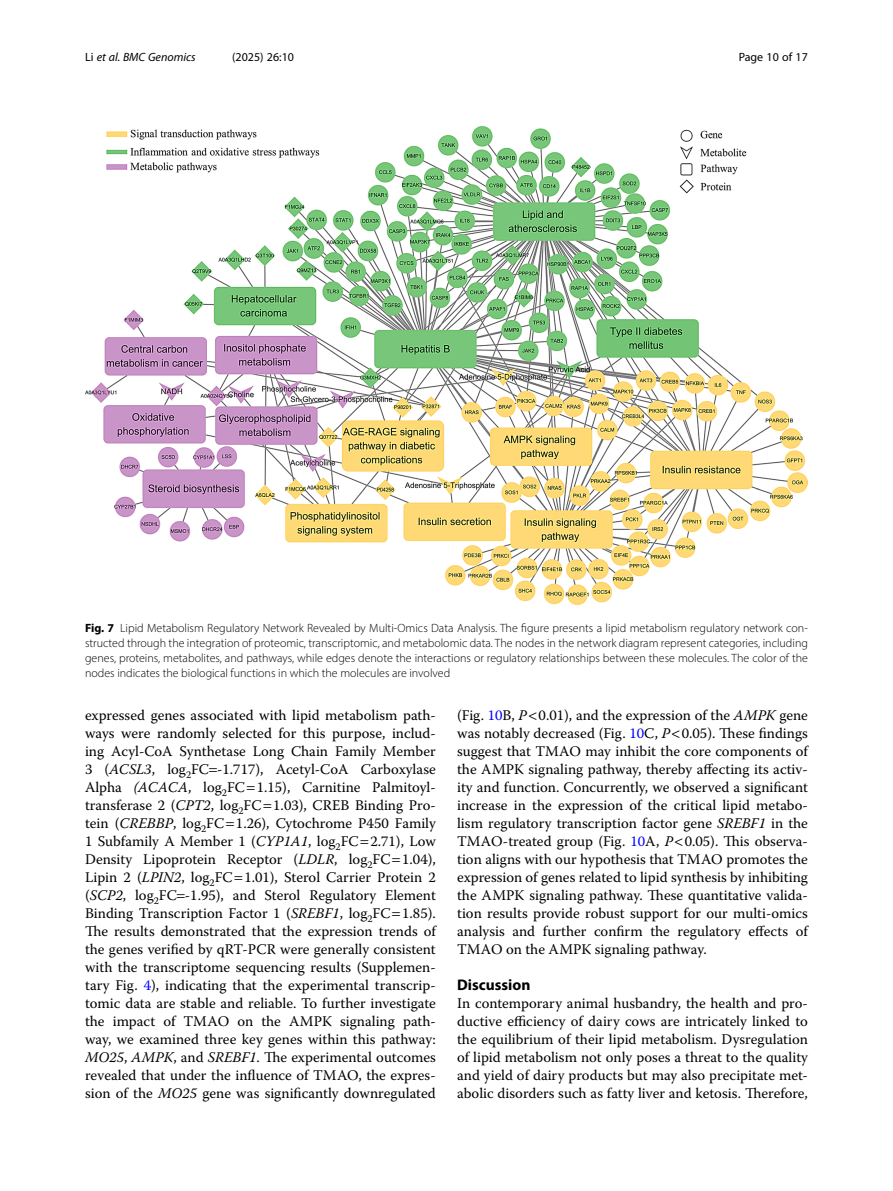
<style>
.page{position:relative;width:893px;height:1191px;background:#fff}
.page>*{position:absolute;margin:0;border:0;box-sizing:border-box;transform-origin:0 0}
.Head_1{font:700 15.45px "Myriad Pro";color:#000}
.Body_Text{font:14.7px/18px "Warnock Pro";color:#000;text-align:justify}
.Figure_Caption{font:300 12px/15px "Myriad Pro";color:#000;text-align:justify}
.t1{font:12px "Myriad Pro";color:#000}
.t2{font:italic 12px "Myriad Pro";color:#000}
.s1{font-style:normal}
.s2{font-weight:700}
.s3{font-style:italic}
.s4{color:#00f}
</style>
<div class="page">
<img style="left:85px;top:126px;width:723px;height:478px">
<p class="t2" style="left:85px;top:50px;width:112px"><span class="s1">Li</span> et al. BMC Genomics</p>
<p class="t1" style="left:232px;top:50px;width:63px">(2025) 26:10</p>
<p class="t1" style="left:739px;top:50px;width:71px">Page 10 of 17</p>
<p class="Figure_Caption" style="left:85px;top:620px;width:724px"><span class="s2">Fig. 7</span> Lipid Metabolism Regulatory Network Revealed by Multi-Omics Data Analysis. The figure presents a lipid metabolism regulatory network con&shy;structed through the integration of proteomic, transcriptomic, and metabolomic data. The nodes in the network diagram represent categories, including genes, proteins, metabolites, and pathways, while edges denote the interactions or regulatory relationships between these molecules. The color of the nodes indicates the biological functions in which the molecules are involved</p>
<p class="Body_Text" style="left:85px;top:706px;width:352px">expressed genes associated with lipid metabolism path&shy;ways were randomly selected for this purpose, includ&shy;ing Acyl-CoA Synthetase Long Chain Family Member 3 (<span class="s3">ACSL3</span>, log<sub>2</sub>FC -1.717), Acetyl-CoA Carboxylase Alpha <span class="s3">(ACACA</span>, log<sub>2</sub>FC 1.15), Carnitine Palmitoyl&shy;transferase 2 (<span class="s3">CPT2</span>, log<sub>2</sub>FC 1.03), CREB Binding Pro&shy;tein (<span class="s3">CREBBP</span>, log<sub>2</sub>FC 1.26), Cytochrome P450 Family 1 Subfamily A Member 1 (<span class="s3">CYP1A1</span>, log<sub>2</sub>FC 2.71), Low Density Lipoprotein Receptor (<span class="s3">LDLR</span>, log<sub>2</sub>FC 1.04), Lipin 2 (<span class="s3">LPIN2</span>, log<sub>2</sub>FC 1.01), Sterol Carrier Protein 2 (<span class="s3">SCP2</span>, log<sub>2</sub>FC -1.95), and Sterol Regulatory Element Binding Transcription Factor 1 (<span class="s3">SREBF1</span>, log<sub>2</sub>FC 1.85).<br>The results demonstrated that the expression trends of the genes verified by qRT-PCR were generally consistent with the transcriptome sequencing results (Supplemen&shy;tary Fig. <span class="s4">4</span>), indicating that the experimental transcrip&shy;tomic data are stable and reliable. To further investigate the impact of TMAO on the AMPK signaling path&shy;way, we examined three key genes within this pathway:<br><span class="s3">MO25</span>, <span class="s3">AMPK</span>, and <span class="s3">SREBF1</span>. The experimental outcomes revealed that under the influence of TMAO, the expres&shy;sion of the <span class="s3">MO25</span> gene was significantly downregulated</p>
<p class="Body_Text" style="left:457px;top:706px;width:352px">(Fig. <span class="s4">10</span>B, <span class="s3">P</span> 0.01), and the expression of the <span class="s3">AMPK</span> gene was notably decreased (Fig. <span class="s4">10</span>C, <span class="s3">P</span> 0.05). These findings suggest that TMAO may inhibit the core components of the AMPK signaling pathway, thereby affecting its activ&shy;ity and function. Concurrently, we observed a significant increase in the expression of the critical lipid metabo&shy;lism regulatory transcription factor gene <span class="s3">SREBF1</span> in the TMAO-treated group (Fig. <span class="s4">10</span>A, <span class="s3">P</span> 0.05). This observa&shy;tion aligns with our hypothesis that TMAO promotes the expression of genes related to lipid synthesis by inhibiting the AMPK signaling pathway. These quantitative valida&shy;tion results provide robust support for our multi-omics analysis and further confirm the regulatory effects of TMAO on the AMPK signaling pathway.</p>
<p class="Head_1" style="left:457px;top:975px;width:75px">Discussion</p>
<p class="Body_Text" style="left:457px;top:994px;width:352px">In contemporary animal husbandry, the health and pro&shy;ductive efficiency of dairy cows are intricately linked to the equilibrium of their lipid metabolism. Dysregulation of lipid metabolism not only poses a threat to the quality and yield of dairy products but may also precipitate met&shy;abolic disorders such as fatty liver and ketosis. Therefore,</p>
</div>
